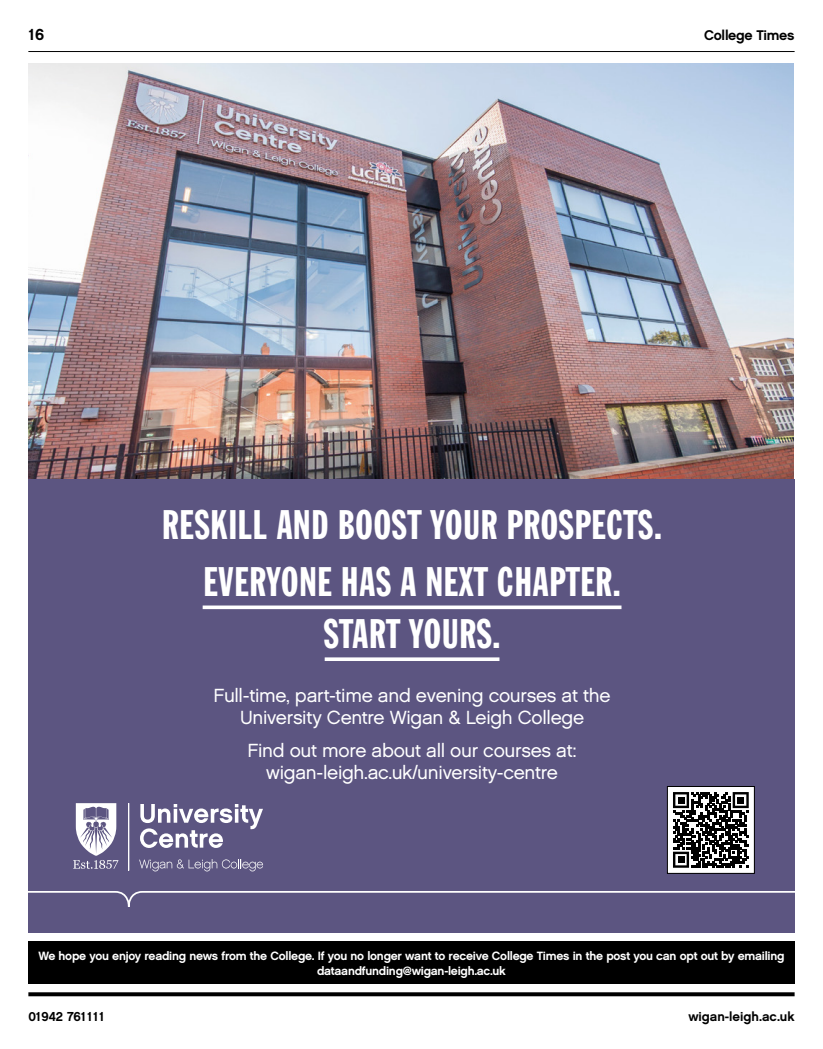
<style>
.page{position:relative;width:823px;height:1049px;background:#fff}
.page>*{position:absolute;margin:0;border:0;box-sizing:border-box;transform-origin:0 0}
.t1{font:40.6px/57.5px "Franklin Gothic Std Extra Cond";letter-spacing:.02em;color:#fff;text-align:center}
.t2{font:19px/22px "Chalet London Nineteen Sixty";letter-spacing:-.015em;color:#fff;text-align:center}
.t3{font:16px "Chalet New York Nineteen Sixty";color:#000}
.t4{font:14px "Chalet New York Nineteen Sixty";letter-spacing:-.02em;color:#000}
.t5{font:13px "Chalet New York Nineteen Sixty";color:#000}
.t6{font:12px/15px "Chalet New York Nineteen Sixty";letter-spacing:-.02em;color:#fff;text-align:center}
</style>
<div class="page">
<hr style="left:28px;top:51px;width:766px;height:1px;background:#000">
<svg style="left:28px;top:992px;width:766px;height:4px;background:#121212"></svg>
<div style="left:28px;top:941px;width:766px;height:43px;background:#000"></div>
<img style="left:28px;top:63px;width:765px;height:416px">
<div style="left:28px;top:479px;width:766px;height:454px;background:#5c5581"></div>
<hr style="left:128px;top:803px;width:1px;height:67px;background:#fff">
<svg style="left:140px;top:804px;width:123px;height:44px"></svg>
<svg style="left:139px;top:859px;width:124px;height:12px"></svg>
<svg style="left:73px;top:803px;width:45px;height:66px"></svg>
<svg style="left:28px;top:890px;width:767px;height:17px"></svg>
<svg style="left:202px;top:605px;width:419px;height:4px;background:#e9e8ee"></svg>
<svg style="left:324px;top:657px;width:175px;height:4px"></svg>
<div style="left:668px;top:787px;width:84px;height:85px;background:#fff"></div>
<svg style="left:673px;top:792px;width:75px;height:76px"></svg>
<div style="left:677px;top:797px;width:7px;height:6px;background:#000"></div>
<div style="left:736px;top:797px;width:7px;height:6px;background:#000"></div>
<div style="left:677px;top:856px;width:7px;height:7px;background:#000"></div>
<div style="left:666px;top:786px;width:88px;height:88px;border:1px solid #000"></div>
<p class="t3" style="left:28px;top:25px;width:17px">16</p>
<p class="t4" style="left:703px;top:27px;width:92px">College Times</p>
<h1 class="t1" style="left:162px;top:497px;width:501px">RESKILL AND BOOST YOUR PROSPECTS.<br>EVERYONE HAS A NEXT CHAPTER.</h1>
<h1 class="t1" style="left:323px;top:607px;width:178px">START YOURS.</h1>
<p class="t2" style="left:213px;top:684px;width:398px">Full-time, part-time and evening courses at the<br>University Centre Wigan &amp; Leigh College</p>
<p class="t2" style="left:247px;top:739px;width:330px">Find out more about all our courses at: wigan-leigh.ac.uk/university-centre</p>
<p class="t6" style="left:38px;top:948px;width:747px">We hope you enjoy reading news from the College. If you no longer want to receive College Times in the post you can opt out by emailing dataandfunding@wigan-leigh.ac.uk</p>
<p class="t5" style="left:28px;top:1008px;width:78px">01942 761111</p>
<p class="t5" style="left:688px;top:1008px;width:108px">wigan-leigh.ac.uk</p>
</div>
